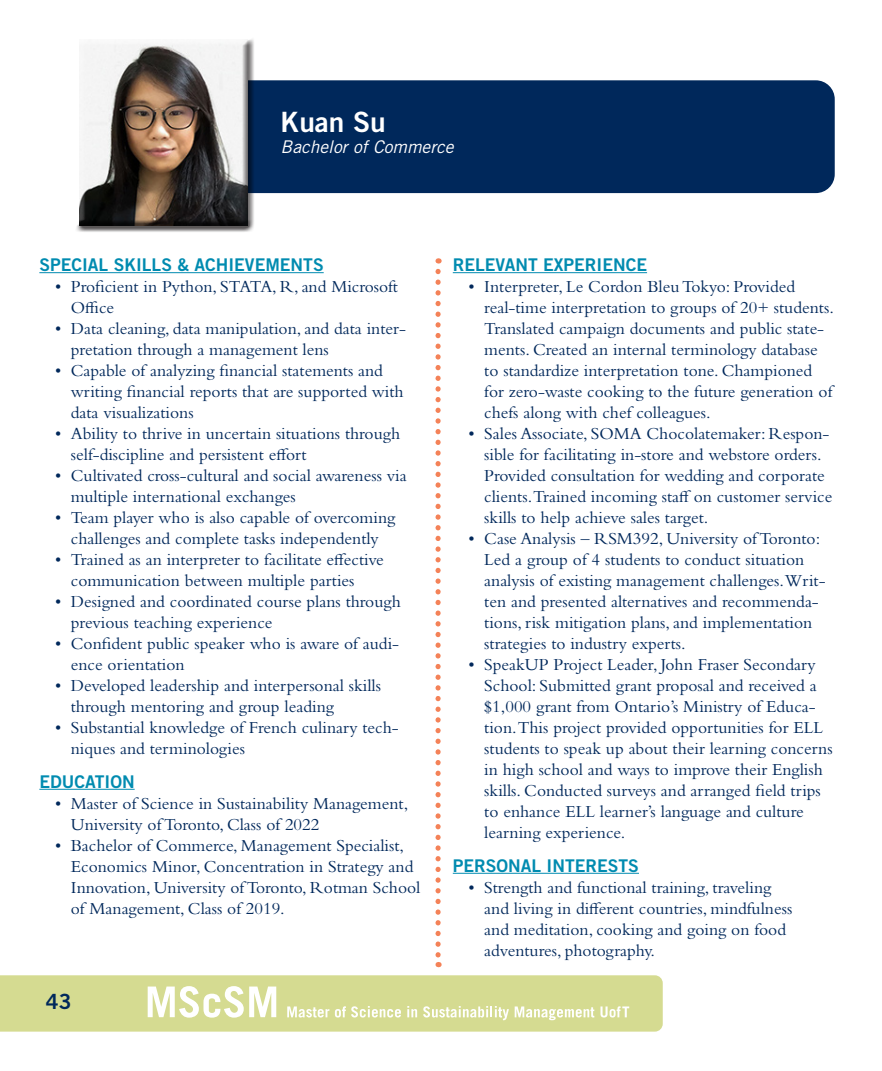
<style>
.page{position:relative;width:882px;height:1071px;background:#fff}
.page>*{position:absolute;margin:0;border:0;box-sizing:border-box;transform-origin:0 0}
.Student_Profiles_rig{font:28px "Trade Gothic LT Std Bd 2";color:#fff}
.t1{font:21px "Trade Gothic LT Std Bd 2";color:#00285b}
.t2{font:17.5px/21px "Bembo Std";color:#00285b}
.t3{font:17.5px "Trade Gothic LT Std Bd 2";color:#008bb0}
.t4{font:italic 17.5px "Trade Gothic LT Std";color:#fff}
</style>
<div class="page">
<div style="left:163px;top:80px;width:672px;height:113px;background:#00285b;border-radius:19px"></div>
<hr style="left:39px;top:272px;width:285px;height:1px;background:#008bb0">
<hr style="left:39px;top:789px;width:96px;height:1px;background:#008bb0">
<hr style="left:453px;top:272px;width:194px;height:1px;background:#008bb0">
<hr style="left:453px;top:873px;width:186px;height:1px;background:#008bb0">
<div style="left:74px;top:36px;width:180px;height:196px;background:#231f20;opacity:.75"></div>
<div style="left:0;top:975px;width:663px;height:57px;background:#d5db91"></div>
<svg style="left:148px;top:986px;width:128px;height:32px"></svg>
<svg style="left:287px;top:1006px;width:42px;height:12px"></svg>
<svg style="left:335px;top:1006px;width:66px;height:12px"></svg>
<svg style="left:407px;top:1006px;width:10px;height:11px"></svg>
<svg style="left:423px;top:1006px;width:86px;height:14px"></svg>
<svg style="left:515px;top:1006px;width:79px;height:14px"></svg>
<svg style="left:601px;top:1006px;width:28px;height:12px"></svg>
<svg style="left:435px;top:271px;width:6px;height:696px"></svg>
<p class="Student_Profiles_rig" style="left:281px;top:105px;width:107px">Kuan Su</p>
<p class="t4" style="left:281px;top:136px;width:175px">Bachelor of Commerce</p>
<p class="t3" style="left:39px;top:254px;width:286px">SPECIAL SKILLS &amp; ACHIEVEMENTS</p>
<p class="t2" style="left:71px;top:276px;width:329px;text-indent:-16px">• Proficient in Python, STATA, R, and Microsoft<br>Office</p>
<p class="t2" style="left:71px;top:318px;width:337px;text-indent:-16px">• Data cleaning, data manipulation, and data inter&shy;pretation through a management lens</p>
<p class="t2" style="left:71px;top:360px;width:334px;text-indent:-16px">• Capable of analyzing financial statements and writing financial reports that are supported with data visualizations</p>
<p class="t2" style="left:71px;top:423px;width:331px;text-indent:-16px">• Ability to thrive in uncertain situations through self-discipline and persistent effort</p>
<p class="t2" style="left:71px;top:465px;width:337px;text-indent:-16px">• Cultivated cross-cultural and social awareness via multiple international exchanges</p>
<p class="t2" style="left:55px;top:507px;width:342px;text-align:center">• Team player who is also capable of overcoming challenges and complete tasks independently</p>
<p class="t2" style="left:71px;top:549px;width:314px;text-indent:-16px">• Trained as an interpreter to facilitate effective communication between multiple parties</p>
<p class="t2" style="left:71px;top:591px;width:331px;text-indent:-16px">• Designed and coordinated course plans through previous teaching experience</p>
<p class="t2" style="left:71px;top:633px;width:330px;text-indent:-16px">• Confident public speaker who is aware of audi&shy;ence orientation</p>
<p class="t2" style="left:71px;top:675px;width:312px;text-indent:-16px">• Developed leadership and interpersonal skills through mentoring and group leading</p>
<p class="t2" style="left:71px;top:717px;width:329px;text-indent:-16px">• Substantial knowledge of French culinary tech&shy;niques and terminologies</p>
<p class="t3" style="left:39px;top:770px;width:97px">EDUCATION</p>
<p class="t2" style="left:71px;top:792px;width:339px;text-indent:-16px">• Master of Science in Sustainability Management,<br>University of Toronto, Class of 2022</p>
<p class="t2" style="left:71px;top:834px;width:351px;text-indent:-16px">• Bachelor of Commerce, Management Specialist, Economics Minor, Concentration in Strategy and Innovation, University of Toronto, Rotman School of Management, Class of 2019.</p>
<p class="t1" style="left:46px;top:989px;width:27px">43</p>
<p class="t3" style="left:453px;top:254px;width:196px">RELEVANT EXPERIENCE</p>
<p class="t2" style="left:484px;top:276px;width:351px;text-indent:-16px">• Interpreter, Le Cordon Bleu Tokyo: Provided real-time interpretation to groups of 20+ students.<br>Translated campaign documents and public state&shy;ments. Created an internal terminology database to standardize interpretation tone. Championed for zero-waste cooking to the future generation of chefs along with chef colleagues.</p>
<p class="t2" style="left:484px;top:423px;width:350px;text-indent:-16px">• Sales Associate, SOMA Chocolatemaker: Respon&shy;sible for facilitating in-store and webstore orders.<br>Provided consultation for wedding and corporate clients.Trained incoming staff on customer service skills to help achieve sales target.</p>
<p class="t2" style="left:484px;top:528px;width:343px;text-indent:-16px">• Case Analysis – RSM392, University of Toronto:<br>Led a group of 4 students to conduct situation analysis of existing management challenges.Writ&shy;ten and presented alternatives and recommenda&shy;tions, risk mitigation plans, and implementation strategies to industry experts.</p>
<p class="t2" style="left:484px;top:654px;width:350px;text-indent:-16px">• SpeakUP Project Leader, John Fraser Secondary School: Submitted grant proposal and received a $1,000 grant from Ontario’s Ministry of Educa&shy;tion.This project provided opportunities for ELL students to speak up about their learning concerns in high school and ways to improve their English skills. Conducted surveys and arranged field trips to enhance ELL learner’s language and culture learning experience.</p>
<p class="t3" style="left:453px;top:854px;width:188px">PERSONAL INTERESTS</p>
<p class="t2" style="left:484px;top:876px;width:309px;text-indent:-16px">• Strength and functional training, traveling and living in different countries, mindfulness and meditation, cooking and going on food adventures, photography.</p>
</div>
